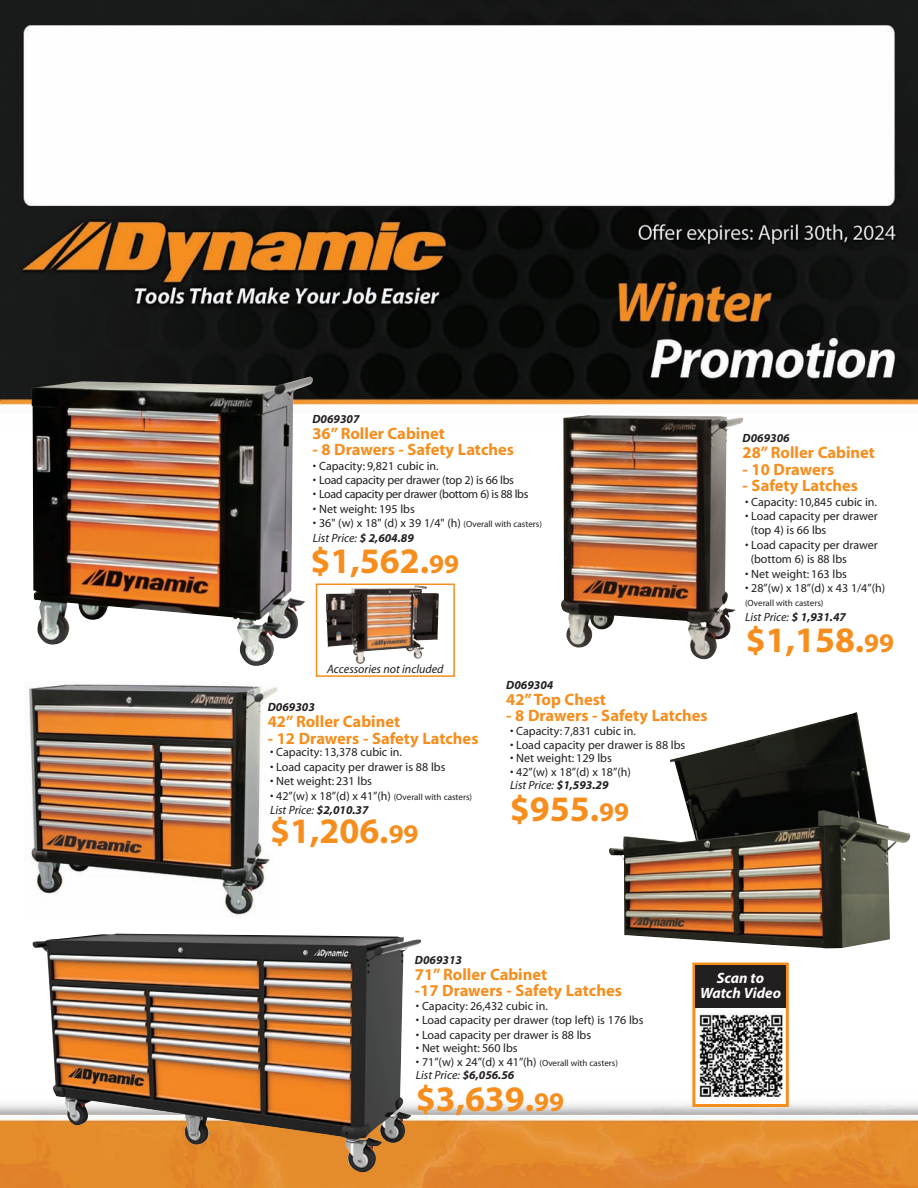
<style>
.page{position:relative;width:918px;height:1188px;background:#fff}
.page>*{position:absolute;margin:0;border:0;box-sizing:border-box;transform-origin:0 0}
.t1{font:36px "Myriad MM 700 600";color:#f68e1e}
.t2{font:16.5px/16.5px "Myriad MM 700 600";color:#f68e1e}
.t3{font:15px/15px "Myriad MM It 700 600";color:#fff;text-align:center}
.t4{font:12px/14.4px "Myriad MM 406 600";color:#231f20}
.t5{font:12px "Myriad MM It 406 600";color:#231f20}
.t6{font:12px "Myriad MM 406 600";letter-spacing:-.03em;color:#231f20}
.t7{font:12px "Myriad MM It 700 600";color:#231f20}
.t8{font:12px "Myriad MM 406 600";letter-spacing:-.02em;color:#231f20}
.t9{font:9px "Myriad MM 406 600";color:#231f20}
.s1{font-size:9px}
.s2{font-family:"Myriad MM It 700 600"}
.s3{font-size:27px}
</style>
<div class="page">
<img style="left:0;top:1103px;width:918px;height:85px">
<img style="left:0;top:0;width:918px;height:420px">
<img style="left:561px;top:415px;width:182px;height:245px">
<img style="left:32px;top:377px;width:281px;height:289px">
<img style="left:326px;top:587px;width:113px;height:77px">
<div style="left:316px;top:584px;width:139px;height:93px;border:2px solid #f68e1e"></div>
<img style="left:32px;top:934px;width:389px;height:240px">
<img style="left:29px;top:684px;width:249px;height:233px">
<img style="left:609px;top:712px;width:301px;height:236px">
<img style="left:699px;top:1012px;width:84px;height:85px">
<div style="left:692px;top:963px;width:97px;height:144px;border:3px solid #f68e1e"></div>
<div style="left:695px;top:965px;width:91px;height:43px;background:#231f20"></div>
<p class="t7" style="left:312px;top:414px;width:49px">D069307</p>
<h2 class="t2" style="left:312px;top:426px;width:134px">36” Roller Cabinet</h2>
<h2 class="t2" style="left:312px;top:443px;width:203px">- 8 Drawers - Safety Latches</h2>
<p class="t4" style="left:313px;top:459px;width:127px">• Capacity: 9,821 cubic in.</p>
<p class="t8" style="left:313px;top:475px;width:203px">• Load capacity per drawer (top 2) is 66 lbs</p>
<p class="t6" style="left:313px;top:490px;width:217px">• Load capacity per drawer (bottom 6) is 88 lbs</p>
<p class="t4" style="left:313px;top:502px;width:103px">• Net weight: 195 lbs</p>
<p class="t4" style="left:313px;top:517px;width:231px">• 36" (w) x 18" (d) x 39 1/4" (h) <span class="s1">(Overall with casters)</span></p>
<p class="t5" style="left:313px;top:533px;width:102px">List Price: <span class="s2">$ 2,604.89</span></p>
<h1 class="t1" style="left:311px;top:547px;width:150px">$1,562.<span class="s3">99</span></h1>
<p class="t5" style="left:327px;top:664px;width:118px">Accessories not included</p>
<p class="t7" style="left:268px;top:703px;width:49px">D069303</p>
<p class="t4" style="left:270px;top:746px;width:133px">• Capacity: 13,378 cubic in.</p>
<p class="t4" style="left:270px;top:760px;width:177px">• Load capacity per drawer is 88 lbs</p>
<p class="t4" style="left:270px;top:775px;width:103px">• Net weight: 231 lbs</p>
<p class="t4" style="left:270px;top:789px;width:204px">• 42”(w) x 18”(d) x 41”(h) <span class="s1">(Overall with casters)</span></p>
<p class="t5" style="left:270px;top:805px;width:100px">List Price: <span class="s2">$2,010.37</span></p>
<h1 class="t1" style="left:270px;top:817px;width:150px">$1,206.<span class="s3">99</span></h1>
<h2 class="t2" style="left:268px;top:715px;width:134px">42” Roller Cabinet</h2>
<h2 class="t2" style="left:268px;top:731px;width:212px">- 12 Drawers - Safety Latches</h2>
<p class="t7" style="left:506px;top:680px;width:49px">D069304</p>
<p class="t4" style="left:510px;top:724px;width:127px">• Capacity: 7,831 cubic in.</p>
<p class="t4" style="left:510px;top:738px;width:177px">• Load capacity per drawer is 88 lbs</p>
<p class="t4" style="left:510px;top:752px;width:103px">• Net weight: 129 lbs</p>
<p class="t4" style="left:510px;top:765px;width:122px">• 42”(w) x 18”(d) x 18”(h)</p>
<p class="t5" style="left:510px;top:781px;width:100px">List Price: <span class="s2">$1,593.29</span></p>
<h1 class="t1" style="left:510px;top:796px;width:121px">$955.<span class="s3">99</span></h1>
<h2 class="t2" style="left:506px;top:693px;width:101px">42”Top Chest</h2>
<h2 class="t2" style="left:506px;top:709px;width:203px">- 8 Drawers - Safety Latches</h2>
<p class="t7" style="left:743px;top:433px;width:49px">D069306</p>
<h2 class="t2" style="left:743px;top:446px;width:134px">28” Roller Cabinet</h2>
<h2 class="t2" style="left:743px;top:462px;width:93px">- 10 Drawers</h2>
<h2 class="t2" style="left:743px;top:479px;width:117px">- Safety Latches</h2>
<p class="t4" style="left:745px;top:495px;width:133px">• Capacity: 10,845 cubic in.</p>
<p class="t4" style="left:751px;top:510px;width:129px;text-indent:-6px">• Load capacity per drawer (top 4) is 66 lbs</p>
<p class="t4" style="left:751px;top:538px;width:129px;text-indent:-6px">• Load capacity per drawer (bottom 6) is 88 lbs</p>
<p class="t4" style="left:745px;top:567px;width:103px">• Net weight: 163 lbs</p>
<p class="t4" style="left:745px;top:582px;width:142px">• 28”(w) x 18”(d) x 43 1/4”(h)</p>
<p class="t9" style="left:745px;top:600px;width:80px">(Overall with casters)</p>
<p class="t5" style="left:745px;top:612px;width:102px">List Price: <span class="s2">$ 1,931.47</span></p>
<h1 class="t1" style="left:746px;top:626px;width:150px">$1,158.<span class="s3">99</span></h1>
<p class="t7" style="left:415px;top:955px;width:49px">D069313</p>
<h2 class="t2" style="left:415px;top:967px;width:209px">71” Roller Cabinet<br>-17 Drawers - Safety Latches</h2>
<p class="t4" style="left:416px;top:1000px;width:133px">• Capacity: 26,432 cubic in.</p>
<p class="t4" style="left:416px;top:1014px;width:229px">• Load capacity per drawer (top left) is 176 lbs</p>
<p class="t4" style="left:416px;top:1028px;width:177px">• Load capacity per drawer is 88 lbs</p>
<p class="t4" style="left:416px;top:1042px;width:103px">• Net weight: 560 lbs</p>
<p class="t4" style="left:416px;top:1055px;width:204px">• 71”(w) x 24”(d) x 41”(h) <span class="s1">(Overall with casters)</span></p>
<p class="t5" style="left:416px;top:1071px;width:100px">List Price: <span class="s2">$6,056.56</span></p>
<h1 class="t1" style="left:416px;top:1085px;width:150px">$3,639.<span class="s3">99</span></h1>
<p class="t3" style="left:700px;top:972px;width:83px">Scan to<br>Watch Video</p>
</div>
